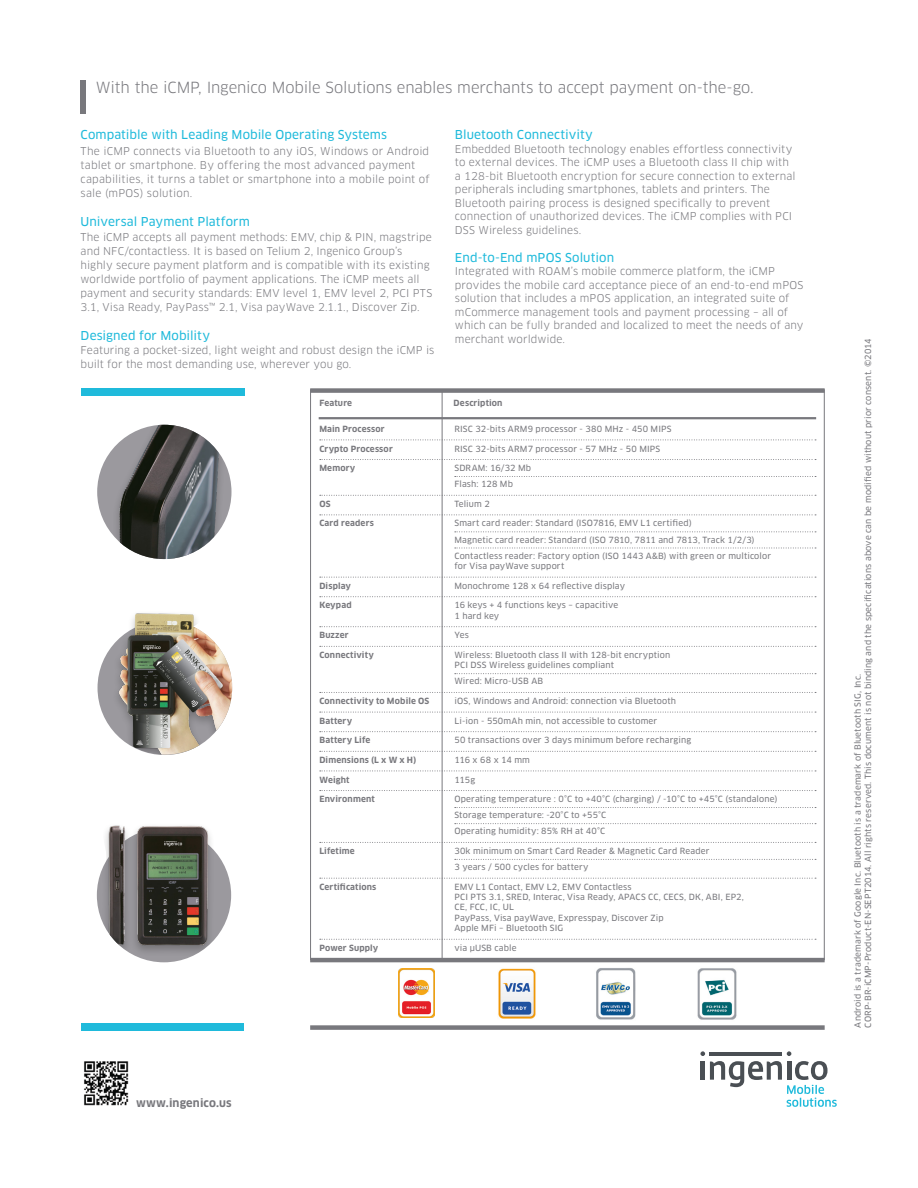
<style>
.page{position:relative;width:918px;height:1188px;background:#fff}
.page>*{position:absolute;margin:0;border:0;box-sizing:border-box;transform-origin:0 0}
.t1{font:15px "Clan OT";letter-spacing:-.005em;color:#78787d}
.t2{font:12px "Clan OT News";letter-spacing:.01em;color:#1fbadb}
.t3{font:700 11.1px "Clan OT";letter-spacing:.01em;color:#78787d}
.t4{font:10.5px/13.5px "Clan OT";letter-spacing:.01em;color:#78787d}
.t5{font:8.4px/16px "Clan OT News";letter-spacing:.015em;color:#78787d}
.t6{font:700 8.4px "Clan OT";letter-spacing:.02em;color:#78787d}
</style>
<div class="page">
<div style="left:81px;top:81px;width:5px;height:33px;background:#78787d"></div>
<img style="left:84px;top:1061px;width:45px;height:45px">
<svg style="left:700px;top:1051px;width:137px;height:56px"></svg>
<div style="left:81px;top:1023px;width:163px;height:8px;background:#1fbadb"></div>
<div style="left:112px;top:425px;width:117px;height:134px;background:#000;opacity:.25"></div>
<img style="left:97px;top:425px;width:134px;height:134px;border-radius:67px">
<img style="left:98px;top:613px;width:134px;height:142px">
<div style="left:97px;top:828px;width:134px;height:134px;background:#9b999e;border-radius:50%"></div>
<div style="left:102px;top:822px;width:114px;height:135px;background:#000;opacity:.25"></div>
<img style="left:103px;top:822px;width:113px;height:129px">
<svg style="left:320px;top:440px;width:496px;height:1px"></svg>
<svg style="left:320px;top:459px;width:496px;height:1px"></svg>
<svg style="left:455px;top:476px;width:361px;height:1px"></svg>
<svg style="left:320px;top:495px;width:496px;height:1px"></svg>
<svg style="left:320px;top:515px;width:496px;height:1px"></svg>
<svg style="left:455px;top:531px;width:361px;height:1px"></svg>
<svg style="left:455px;top:548px;width:361px;height:1px"></svg>
<svg style="left:320px;top:577px;width:496px;height:1px"></svg>
<svg style="left:320px;top:596px;width:496px;height:1px"></svg>
<svg style="left:320px;top:626px;width:496px;height:1px"></svg>
<svg style="left:320px;top:646px;width:496px;height:1px"></svg>
<svg style="left:455px;top:673px;width:361px;height:1px"></svg>
<svg style="left:320px;top:692px;width:496px;height:1px"></svg>
<svg style="left:320px;top:712px;width:496px;height:1px"></svg>
<svg style="left:320px;top:731px;width:496px;height:1px"></svg>
<svg style="left:320px;top:751px;width:496px;height:1px"></svg>
<svg style="left:320px;top:771px;width:496px;height:1px"></svg>
<svg style="left:320px;top:790px;width:496px;height:1px"></svg>
<svg style="left:455px;top:807px;width:361px;height:1px"></svg>
<svg style="left:455px;top:823px;width:361px;height:1px"></svg>
<svg style="left:320px;top:842px;width:496px;height:1px"></svg>
<svg style="left:455px;top:859px;width:361px;height:1px"></svg>
<svg style="left:320px;top:878px;width:496px;height:1px"></svg>
<svg style="left:320px;top:939px;width:496px;height:1px"></svg>
<div style="left:310px;top:388px;width:515px;height:5px;background:#78787d"></div>
<hr style="left:310px;top:958px;width:515px;height:4px;background:#78787d">
<hr style="left:319px;top:417px;width:497px;height:2px;background:#78787d">
<hr style="left:442px;top:391px;width:1px;height:569px;background:#78787d">
<div style="left:310px;top:1025px;width:515px;height:5px;background:#78787d"></div>
<div style="left:81px;top:388px;width:163px;height:8px;background:#1fbadb"></div>
<img style="left:697px;top:968px;width:40px;height:52px">
<img style="left:498px;top:968px;width:38px;height:51px">
<img style="left:399px;top:969px;width:36px;height:49px">
<img style="left:596px;top:968px;width:40px;height:52px">
<h1 class="t1" style="left:96px;top:78px;width:660px">With the iCMP, Ingenico Mobile Solutions enables merchants to accept payment on-the-go.</h1>
<p class="t2" style="left:81px;top:128px;width:308px">Compatible with Leading Mobile Operating Systems</p>
<p class="t4" style="left:81px;top:144px;width:351px;line-height:14.1px">The iCMP connects via Bluetooth to any iOS, Windows or Android tablet or smartphone. By offering the most advanced payment capabilities, it turns a tablet or smartphone into a mobile point of sale (mPOS) solution.</p>
<p class="t2" style="left:81px;top:215px;width:171px">Universal Payment Platform</p>
<p class="t4" style="left:81px;top:230px;width:353px;line-height:14.1px">The iCMP accepts all payment methods: EMV, chip &amp; PIN, magstripe and NFC/contactless. It is based on Telium 2, Ingenico Group’s highly secure payment platform and is compatible with its existing worldwide portfolio of payment applications. The iCMP meets all payment and security standards: EMV level 1, EMV level 2, PCI PTS 3.1, Visa Ready, PayPass™ 2.1, Visa payWave 2.1.1., Discover Zip.</p>
<p class="t2" style="left:81px;top:328px;width:131px">Designed for Mobility</p>
<p class="t4" style="left:81px;top:343px;width:355px;line-height:14.1px">Featuring a pocket-sized, light weight and robust design the iCMP is built for the most demanding use, wherever you go.</p>
<p class="t2" style="left:455px;top:128px;width:139px">Bluetooth Connectivity</p>
<p class="t4" style="left:455px;top:142px;width:342px">Embedded Bluetooth technology enables effortless connectivity to external devices. The iCMP uses a Bluetooth class II chip with a 128-bit Bluetooth encryption for secure connection to external peripherals including smartphones, tablets and printers. The Bluetooth pairing process is designed specifically to prevent connection of unauthorized devices. The iCMP complies with PCI DSS Wireless guidelines.</p>
<p class="t2" style="left:455px;top:250px;width:161px">End-to-End mPOS Solution</p>
<p class="t4" style="left:455px;top:264px;width:350px">Integrated with ROAM’s mobile commerce platform, the iCMP provides the mobile card acceptance piece of an end-to-end mPOS solution that includes a mPOS application, an integrated suite of mCommerce management tools and payment processing – all of which can be fully branded and localized to meet the needs of any merchant worldwide.</p>
<p class="t3" style="left:136px;top:1097px;width:97px">www.ingenico.us</p>
<p class="t6" style="left:319px;top:398px;width:34px">Feature</p>
<p class="t6" style="left:454px;top:398px;width:50px">Description</p>
<p class="t6" style="left:319px;top:424px;width:67px">Main Processor</p>
<p class="t5" style="left:454px;top:421px;width:219px">RISC 32-bits ARM9 processor - 380 MHz - 450 MIPS</p>
<p class="t6" style="left:319px;top:444px;width:75px">Crypto Processor</p>
<p class="t5" style="left:454px;top:440px;width:207px">RISC 32-bits ARM7 processor - 57 MHz - 50 MIPS</p>
<p class="t6" style="left:319px;top:463px;width:38px">Memory</p>
<p class="t5" style="left:454px;top:460px;width:78px">SDRAM: 16/32 Mb<br>Flash: 128 Mb</p>
<p class="t6" style="left:319px;top:499px;width:13px">OS</p>
<p class="t5" style="left:454px;top:496px;width:37px">Telium 2</p>
<p class="t6" style="left:319px;top:519px;width:56px">Card readers</p>
<p class="t5" style="left:454px;top:515px;width:318px">Smart card reader: Standard (ISO7816, EMV L1 certified)<br>Magnetic card reader: Standard (ISO 7810, 7811 and 7813, Track 1/2/3)<br>Contactless reader: Factory option (ISO 1443 A&amp;B) with green or multicolor</p>
<p class="t5" style="left:454px;top:558px;width:111px">for Visa payWave support</p>
<p class="t6" style="left:319px;top:581px;width:33px">Display</p>
<p class="t5" style="left:454px;top:578px;width:172px">Monochrome 128 x 64 reflective display</p>
<p class="t6" style="left:319px;top:600px;width:34px">Keypad</p>
<p class="t5" style="left:454px;top:600px;width:165px;line-height:10.4px">16 keys + 4 functions keys – capacitive<br>1 hard key</p>
<p class="t6" style="left:319px;top:630px;width:31px">Buzzer</p>
<p class="t5" style="left:454px;top:627px;width:16px">Yes</p>
<p class="t6" style="left:319px;top:650px;width:56px">Connectivity</p>
<p class="t5" style="left:454px;top:650px;width:217px;line-height:10.4px">Wireless: Bluetooth class II with 128-bit encryption<br>PCI DSS Wireless guidelines compliant</p>
<p class="t5" style="left:454px;top:673px;width:90px">Wired: Micro-USB AB</p>
<p class="t6" style="left:319px;top:696px;width:111px">Connectivity to Mobile OS</p>
<p class="t5" style="left:454px;top:693px;width:223px">iOS, Windows and Android: connection via Bluetooth</p>
<p class="t6" style="left:319px;top:716px;width:34px">Battery</p>
<p class="t5" style="left:454px;top:713px;width:204px">Li-ion - 550mAh min, not accessible to customer</p>
<p class="t6" style="left:319px;top:735px;width:52px">Battery Life</p>
<p class="t5" style="left:454px;top:732px;width:238px">50 transactions over 3 days minimum before recharging</p>
<p class="t6" style="left:319px;top:755px;width:98px">Dimensions (L x W x H)</p>
<p class="t5" style="left:454px;top:752px;width:77px">116 x 68 x 14 mm</p>
<p class="t6" style="left:319px;top:775px;width:32px">Weight</p>
<p class="t5" style="left:454px;top:771px;width:22px">115g</p>
<p class="t6" style="left:319px;top:794px;width:57px">Environment</p>
<p class="t5" style="left:454px;top:791px;width:325px">Operating temperature : 0°C to +40°C (charging) / -10°C to +45°C (standalone)<br>Storage temperature: -20°C to +55°C<br>Operating humidity: 85% RH at 40°C</p>
<p class="t6" style="left:319px;top:846px;width:37px">Lifetime</p>
<p class="t5" style="left:454px;top:843px;width:257px">30k minimum on Smart Card Reader &amp; Magnetic Card Reader<br>3 years / 500 cycles for battery</p>
<p class="t6" style="left:319px;top:882px;width:58px">Certifications</p>
<p class="t5" style="left:454px;top:882px;width:291px;line-height:10.4px">EMV L1 Contact, EMV L2, EMV Contactless<br>PCI PTS 3.1, SRED, Interac, Visa Ready, APACS CC, CECS, DK, ABI, EP2, CE, FCC, IC, UL<br>PayPass, Visa payWave, Expresspay, Discover Zip<br>Apple MFi – Bluetooth SIG</p>
<p class="t6" style="left:319px;top:943px;width:60px">Power Supply</p>
<p class="t5" style="left:454px;top:940px;width:64px">via μUSB cable</p>
<p class="t5" style="left:853px;top:1028px;width:691px;line-height:10.1px;rotate:-90deg">Android is a trademark of Google Inc. Bluetooth is a trademark of Bluetooth SIG, Inc.<br>CORP-BR-iCMP-Product-EN-SEPT2014. All rights reserved. This document is not binding and the specifications above can be modified without prior consent. ©2014</p>
</div>
